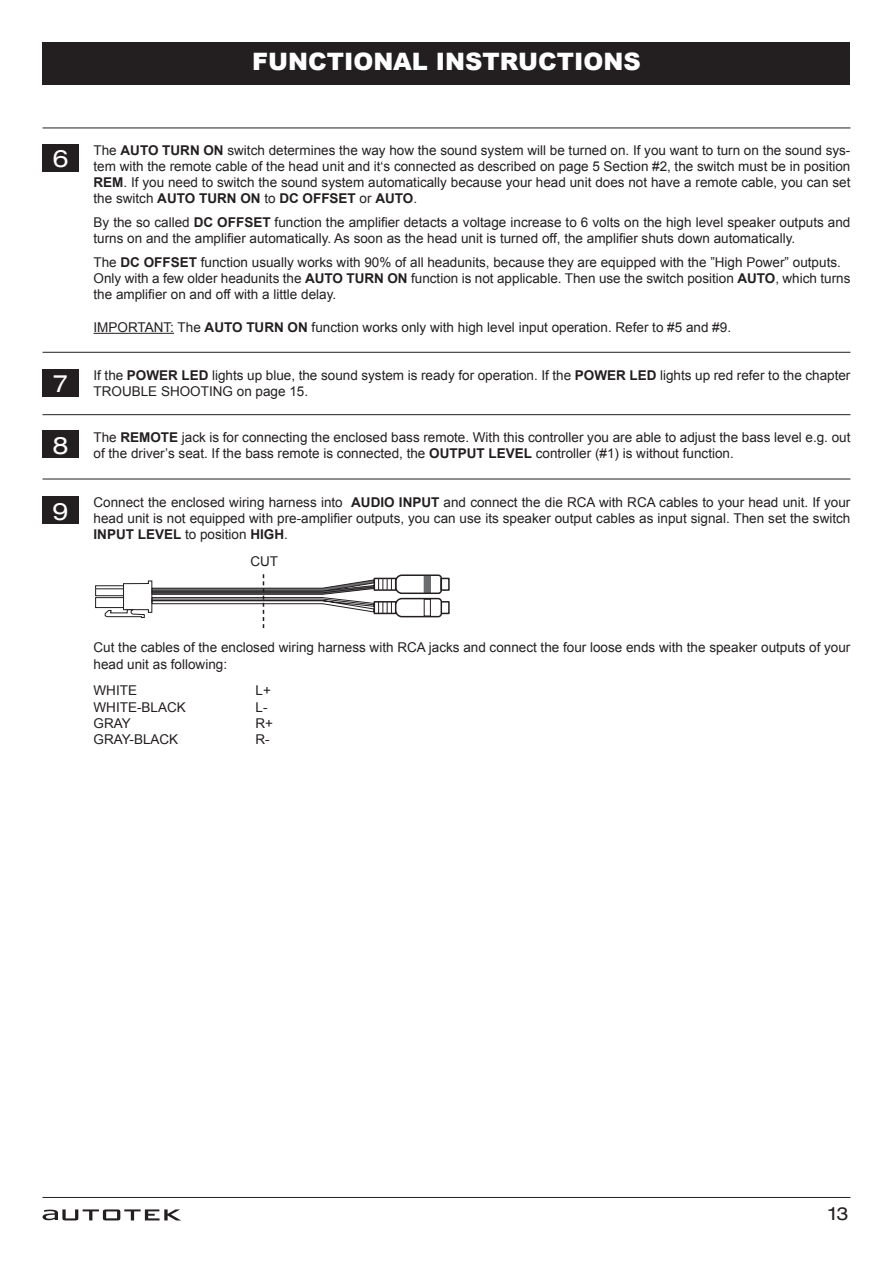
<style>
.page{position:relative;width:893px;height:1263px;background:#fff}
.page>*{position:absolute;margin:0;border:0;box-sizing:border-box;transform-origin:0 0}
.t1{font:900 24px "Arial";color:#fff}
.t2{font:expanded 24px "Helvetica Neue";color:#fff}
.t3{font:expanded 18px "Helvetica Neue";color:#231f20}
.t4{font:13.5px/16.2px "Arial";color:#231f20}
.s1{font-weight:700}
</style>
<div class="page">
<hr style="left:43px;top:1197px;width:807px;height:1px;background:#231f20">
<div style="left:43px;top:43px;width:807px;height:42px;background:#231f20"></div>
<svg style="left:43px;top:1209px;width:138px;height:11px"></svg>
<div style="left:43px;top:369px;width:36px;height:27px;background:#231f20"></div>
<div style="left:43px;top:431px;width:36px;height:27px;background:#231f20"></div>
<div style="left:43px;top:144px;width:36px;height:27px;background:#231f20"></div>
<div style="left:43px;top:497px;width:36px;height:27px;background:#231f20"></div>
<hr style="left:94px;top:333px;width:80px;height:1px;background:#231f20">
<hr style="left:43px;top:352px;width:807px;height:1px;background:#231f20">
<hr style="left:43px;top:479px;width:807px;height:1px;background:#231f20">
<hr style="left:43px;top:414px;width:807px;height:1px;background:#231f20">
<hr style="left:43px;top:128px;width:807px;height:1px;background:#231f20">
<div style="left:95px;top:585px;width:29px;height:11px;border:1px solid #231f20"></div>
<div style="left:95px;top:597px;width:29px;height:11px;border:1px solid #231f20"></div>
<div style="left:440px;top:601px;width:10px;height:13px;border:2px solid #231f20"></div>
<div style="left:440px;top:578px;width:10px;height:13px;border:2px solid #231f20"></div>
<svg style="left:96px;top:574px;width:347px;height:54px"></svg>
<h1 class="t1" style="left:252px;top:48px;width:390px">FUNCTIONAL INSTRUCTIONS</h1>
<h1 class="t2" style="left:53px;top:144px;width:18px">6</h1>
<h1 class="t2" style="left:54px;top:369px;width:16px">7</h1>
<h1 class="t2" style="left:53px;top:430px;width:18px">8</h1>
<h1 class="t2" style="left:53px;top:497px;width:18px">9</h1>
<p class="t4" style="left:94px;top:142px;width:758px;text-align:justify">The <span class="s1">AUTO TURN ON</span> switch determines the way how the sound system will be turned on. If you want to turn on the sound sys&shy;tem with the remote cable of the head unit and it‘s connected as described on page 5 Section #2, the switch must be in position <span class="s1">REM</span>. If you need to switch the sound system automatically because your head unit does not have a remote cable, you can set the switch <span class="s1">AUTO TURN ON</span> to <span class="s1">DC OFFSET</span> or <span class="s1">AUTO</span>.</p>
<p class="t4" style="left:94px;top:214px;width:758px">By the so called <span class="s1">DC OFFSET</span> function the amplifier detacts a voltage increase to 6 volts on the high level speaker outputs and turns on and the amplifier automatically. As soon as the head unit is turned off, the amplifier shuts down automatically.</p>
<p class="t4" style="left:94px;top:254px;width:758px">The <span class="s1">DC OFFSET</span> function usually works with 90% of all headunits, because they are equipped with the ”High Power” outputs.<br>Only with a few older headunits the <span class="s1">AUTO TURN ON</span> function is not applicable. Then use the switch position <span class="s1">AUTO</span>, which turns the amplifier on and off with a little delay.</p>
<p class="t4" style="left:94px;top:319px;width:639px">IMPORTANT: The <span class="s1">AUTO TURN ON</span> function works only with high level input operation. Refer to #5 and #9.</p>
<p class="t4" style="left:94px;top:367px;width:758px">If the <span class="s1">POWER LED</span> lights up blue, the sound system is ready for operation. If the <span class="s1">POWER LED</span> lights up red refer to the chapter<br>TROUBLE SHOOTING on page 15.</p>
<p class="t4" style="left:94px;top:429px;width:758px">The <span class="s1">REMOTE</span> jack is for connecting the enclosed bass remote. With this controller you are able to adjust the bass level e.g. out of the driver’s seat. If the bass remote is connected, the <span class="s1">OUTPUT LEVEL</span> controller (#1) is without function.</p>
<p class="t4" style="left:94px;top:494px;width:758px;text-align:justify">Connect the enclosed wiring harness into <span class="s1">AUDIO INPUT</span> and connect the die RCA with RCA cables to your head unit. If your head unit is not equipped with pre-amplifier outputs, you can use its speaker output cables as input signal. Then set the switch <span class="s1">INPUT LEVEL</span> to position <span class="s1">HIGH</span>.</p>
<p class="t4" style="left:250px;top:553px;width:29px">CUT</p>
<p class="t4" style="left:94px;top:640px;width:758px">Cut the cables of the enclosed wiring harness with RCA jacks and connect the four loose ends with the speaker outputs of your head unit as following:</p>
<p class="t4" style="left:94px;top:683px;width:45px">WHITE</p>
<p class="t4" style="left:256px;top:683px;width:17px">L+</p>
<p class="t4" style="left:94px;top:699px;width:94px">WHITE-BLACK</p>
<p class="t4" style="left:256px;top:699px;width:14px">L-</p>
<p class="t4" style="left:94px;top:715px;width:39px">GRAY</p>
<p class="t4" style="left:256px;top:715px;width:19px">R+</p>
<p class="t4" style="left:94px;top:731px;width:86px">GRAY-BLACK</p>
<p class="t4" style="left:256px;top:731px;width:16px">R-</p>
<h2 class="t3" style="left:829px;top:1202px;width:22px">13</h2>
</div>
